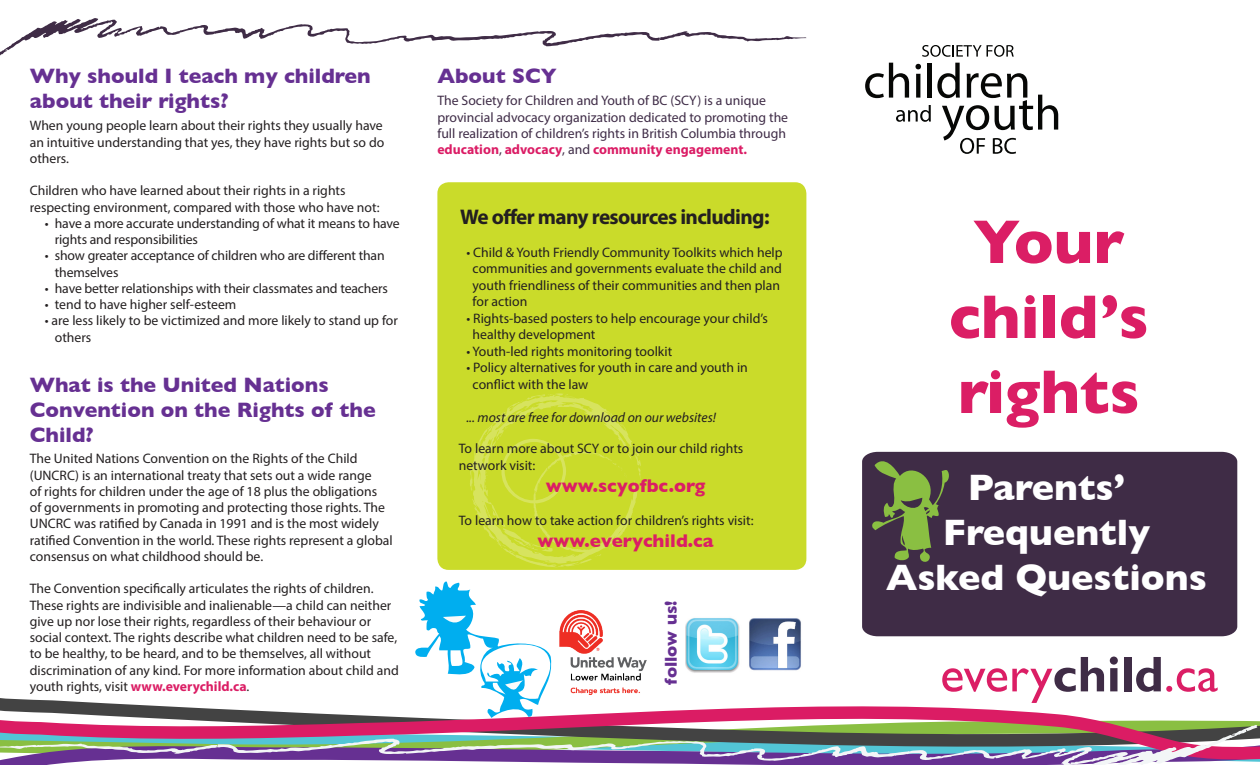
<style>
.page{position:relative;width:1260px;height:765px;background:#fff}
.page>*{position:absolute;margin:0;border:0;box-sizing:border-box;transform-origin:0 0}
.t1{font:700 62.5px/75px "Gill Sans";color:#db1e65;text-align:center}
.t2{font:700 37.5px/45px "Gill Sans";color:#fff;text-align:center}
.Heading{font:700 21.25px/25px "Gill Sans";color:#663092}
.t3{font:700 21.25px "Myriad Pro";letter-spacing:-.03em;color:#231f20}
.Body_copy{font:700 18.75px "Gill Sans";color:#db1e65}
.Heading-2{font:700 17.5px "Gill Sans";color:#663092}
.Body_copy-2{font:13.75px/16.2px "Myriad Pro";color:#231f20}
.Heading-3{font:13.75px/16.2px "Myriad Pro";color:#231f20}
.Paragraph_Style_1{font:13.75px/16.5px "Myriad Pro";color:#231f20}
.Tabbed_Copy{font:13.75px/16.2px "Myriad Pro";letter-spacing:-.01em;color:#231f20}
.Body_copy-3{font:13.75px/16.2px "Myriad Pro";color:#3f2c47}
.Paragraph_Style_1-2{font:italic 13.75px "Myriad Pro";color:#231f20}
.s1{font-weight:700;color:#db1e65}
.s2{font-weight:700;color:#db1c65}
</style>
<div class="page">
<div style="left:862px;top:452px;width:375px;height:184px;background:#3f2c46"></div>
<svg style="left:942px;top:657px;width:162px;height:30px"></svg>
<svg style="left:1110px;top:657px;width:8px;height:30px"></svg>
<div style="left:1124px;top:657px;width:7px;height:34px;background:#3f2c46"></div>
<svg style="left:1136px;top:657px;width:79px;height:30px"></svg>
<svg style="left:415px;top:581px;width:137px;height:106px"></svg>
<svg style="left:0;top:687px;width:1218px;height:13px"></svg>
<svg style="left:0;top:700px;width:1260px;height:62px"></svg>
<svg style="left:0;top:725px;width:1258px;height:40px;background:#8e7a8e"></svg>
<svg style="left:0;top:18px;width:806px;height:38px"></svg>
<svg style="left:922px;top:45px;width:92px;height:12px"></svg>
<svg style="left:865px;top:63px;width:44px;height:35px"></svg>
<svg style="left:915px;top:64px;width:6px;height:34px"></svg>
<hr style="left:928px;top:63px;width:4px;height:35px;background:#060705">
<svg style="left:896px;top:105px;width:35px;height:17px"></svg>
<svg style="left:937px;top:63px;width:121px;height:91px"></svg>
<img style="left:559px;top:610px;width:87px;height:84px">
<div style="left:437px;top:182px;width:369px;height:388px;background:#cadb2a;border-radius:11px"></div>
<svg style="left:470px;top:393px;width:171px;height:175px"></svg>
<img style="left:685px;top:618px;width:55px;height:55px">
<img style="left:749px;top:618px;width:52px;height:53px">
<svg style="left:872px;top:454px;width:78px;height:110px;background:#595f44"></svg>
<p class="Heading" style="left:30px;top:64px;width:342px">Why should I teach my children about their rights?</p>
<p class="Body_copy-2" style="left:30px;top:117px;width:356px;text-align:justify">When young people learn about their rights they usually have an intuitive understanding that yes, they have rights but so do others.</p>
<p class="Body_copy-2" style="left:30px;top:182px;width:351px">Children who have learned about their rights in a rights respecting environment, compared with those who have not:</p>
<p class="Tabbed_Copy" style="left:55px;top:215px;width:347px;text-indent:-10px">• have a more accurate understanding of what it means to have rights and responsibilities</p>
<p class="Tabbed_Copy" style="left:55px;top:247px;width:331px;text-indent:-10px">• show greater acceptance of children who are different than themselves</p>
<p class="Tabbed_Copy" style="left:45px;top:280px;width:345px">• have better relationships with their classmates and teachers</p>
<p class="Tabbed_Copy" style="left:45px;top:296px;width:193px">• tend to have higher self-esteem</p>
<p class="Tabbed_Copy" style="left:55px;top:312px;width:345px;text-indent:-10px">• are less likely to be victimized and more likely to stand up for others</p>
<p class="Heading" style="left:30px;top:372px;width:347px">What is the United Nations<br>Convention on the Rights of the<br>Child?</p>
<p class="Body_copy-2" style="left:30px;top:450px;width:364px">The United Nations Convention on the Rights of the Child (UNCRC) is an international treaty that sets out a wide range<br>of rights for children under the age of 18 plus the obligations<br>of governments in promoting and protecting those rights. The UNCRC was ratified by Canada in 1991 and is the most widely ratified Convention in the world. These rights represent a global consensus on what childhood should be.</p>
<p class="Heading-3" style="left:30px;top:580px;width:371px">The Convention specifically articulates the rights of children.<br>These rights are indivisible and inalienable—a child can neither give up nor lose their rights, regardless of their behaviour or social context. The rights describe what children need to be safe, to be healthy, to be heard, and to be themselves, all without discrimination of any kind. For more information about child and youth rights, visit <span class="s1">www.everychild.ca</span>.</p>
<p class="Heading" style="left:437px;top:64px;width:121px">About SCY</p>
<p class="Body_copy-3" style="left:437px;top:92px;width:352px">The Society for Children and Youth of BC (SCY) is a unique provincial advocacy organization dedicated to promoting the full realization of children’s rights in British Columbia through <span class="s2">education</span>, <span class="s2">advocacy</span>, and <span class="s2">community engagement.</span></p>
<p class="t3" style="left:460px;top:203px;width:311px">We offer many resources including:</p>
<p class="Paragraph_Style_1" style="left:473px;top:244px;width:312px;text-indent:-6px">• Child &amp; Youth Friendly Community Toolkits which help communities and governments evaluate the child and youth friendliness of their communities and then plan for action</p>
<p class="Paragraph_Style_1" style="left:473px;top:310px;width:297px;text-indent:-6px">• Rights-based posters to help encourage your child’s healthy development</p>
<p class="Paragraph_Style_1" style="left:466px;top:343px;width:207px">• Youth-led rights monitoring toolkit</p>
<p class="Paragraph_Style_1" style="left:473px;top:359px;width:277px;text-indent:-6px">• Policy alternatives for youth in care and youth in conflict with the law</p>
<p class="Paragraph_Style_1-2" style="left:466px;top:409px;width:251px">... most are free for download on our websites!</p>
<p class="Body_copy-2" style="left:459px;top:440px;width:286px">To learn more about SCY or to join our child rights network visit:</p>
<p class="Body_copy" style="left:546px;top:475px;width:161px">www.scyofbc.org</p>
<p class="Body_copy-2" style="left:459px;top:512px;width:296px">To learn how to take action for children’s rights visit:</p>
<p class="Body_copy" style="left:537px;top:530px;width:178px">www.everychild.ca</p>
<p class="Heading-2" style="left:661px;top:685px;width:86px;rotate:-90deg">follow us!</p>
<p class="t1" style="left:949px;top:204px;width:201px">Your child’s rights</p>
<p class="t2" style="left:886px;top:465px;width:322px">Parents’<br>Frequently<br>Asked Questions</p>
</div>
